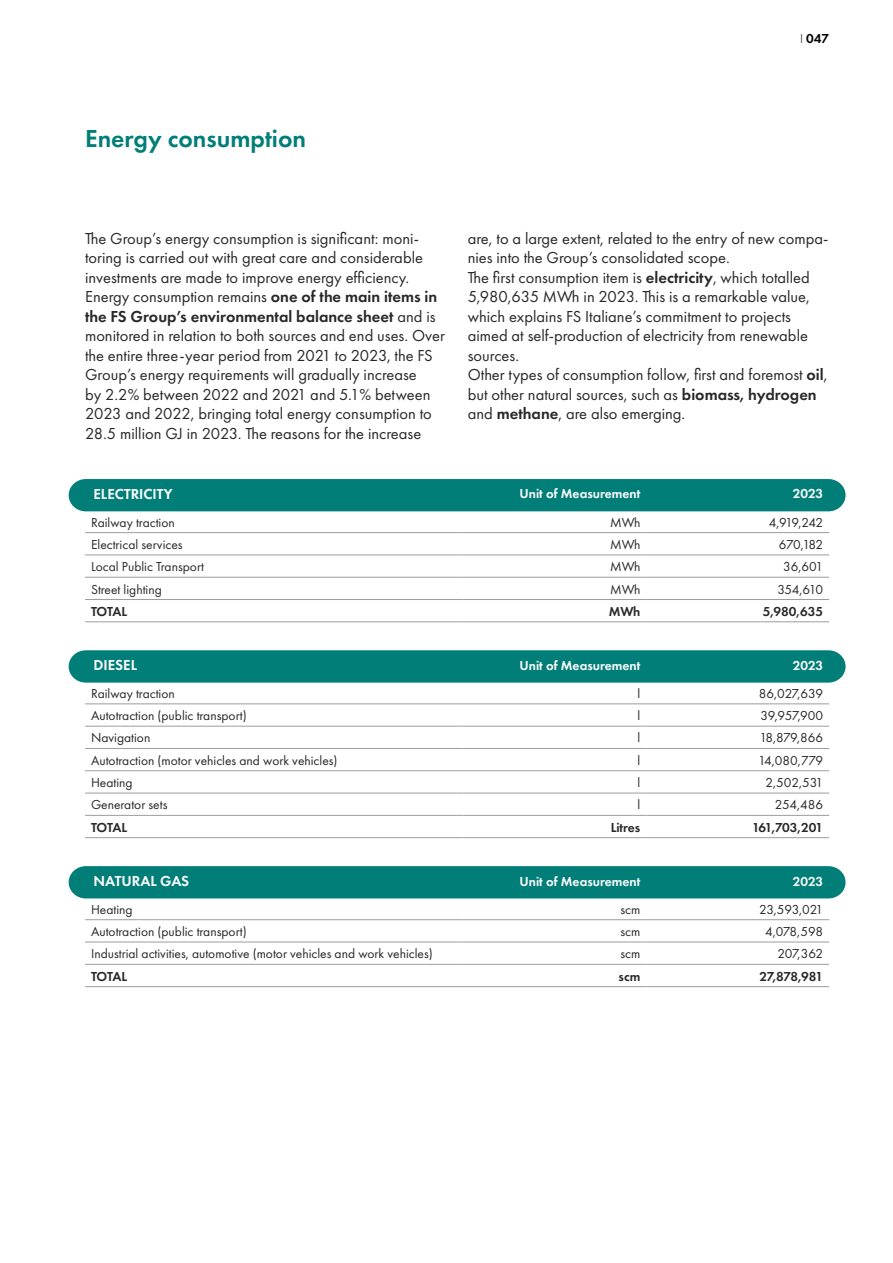
<style>
.page{position:relative;width:893px;height:1263px;background:#fff}
.page>*{position:absolute;margin:0;border:0;box-sizing:border-box;transform-origin:0 0}
.t1{font:600 25.5px "Futura PT";color:#027e78}
.t2{font:16.5px/19.5px "Futura PT";color:#282827}
.t3{font:600 15px "Futura PT";color:#fff}
.t4{font:13.5px "Futura PT";color:#282827}
.t5{font:600 13.5px "Futura PT";color:#fff}
.t6{font:600 13.5px "Futura PT";letter-spacing:-.025em;color:#282827}
.t7{font:600 13.5px "Futura PT";color:#000}
.s1{font-weight:300}
.s2{font-weight:600}
</style>
<div class="page">
<div style="left:69px;top:479px;width:777px;height:32px;background:#027e78"></div>
<hr style="left:85px;top:532px;width:378px;height:1px;background:#9d9d9c">
<hr style="left:85px;top:555px;width:378px;height:1px;background:#9d9d9c">
<hr style="left:85px;top:577px;width:378px;height:1px;background:#9d9d9c">
<hr style="left:85px;top:599px;width:378px;height:1px;background:#9d9d9c">
<hr style="left:85px;top:621px;width:378px;height:1px;background:#9d9d9c">
<hr style="left:463px;top:532px;width:183px;height:1px;background:#9d9d9c">
<hr style="left:646px;top:532px;width:183px;height:1px;background:#9d9d9c">
<hr style="left:463px;top:555px;width:183px;height:1px;background:#9d9d9c">
<hr style="left:646px;top:555px;width:183px;height:1px;background:#9d9d9c">
<hr style="left:463px;top:577px;width:183px;height:1px;background:#9d9d9c">
<hr style="left:646px;top:577px;width:183px;height:1px;background:#9d9d9c">
<hr style="left:463px;top:599px;width:183px;height:1px;background:#9d9d9c">
<hr style="left:646px;top:599px;width:183px;height:1px;background:#9d9d9c">
<hr style="left:463px;top:621px;width:183px;height:1px;background:#9d9d9c">
<hr style="left:646px;top:621px;width:183px;height:1px;background:#9d9d9c">
<svg style="left:69px;top:650px;width:777px;height:33px;background:#09817c"></svg>
<hr style="left:85px;top:704px;width:378px;height:1px;background:#9d9d9c">
<hr style="left:85px;top:726px;width:378px;height:1px;background:#9d9d9c">
<hr style="left:85px;top:748px;width:378px;height:1px;background:#9d9d9c">
<hr style="left:85px;top:770px;width:378px;height:1px;background:#9d9d9c">
<hr style="left:85px;top:793px;width:378px;height:1px;background:#9d9d9c">
<hr style="left:85px;top:815px;width:378px;height:1px;background:#9d9d9c">
<hr style="left:85px;top:837px;width:378px;height:1px;background:#9d9d9c">
<hr style="left:463px;top:704px;width:183px;height:1px;background:#9d9d9c">
<hr style="left:646px;top:704px;width:183px;height:1px;background:#9d9d9c">
<hr style="left:646px;top:726px;width:183px;height:1px;background:#9d9d9c">
<hr style="left:463px;top:748px;width:183px;height:1px;background:#9d9d9c">
<hr style="left:646px;top:748px;width:183px;height:1px;background:#9d9d9c">
<hr style="left:463px;top:793px;width:183px;height:1px;background:#9d9d9c">
<hr style="left:646px;top:793px;width:183px;height:1px;background:#9d9d9c">
<hr style="left:463px;top:815px;width:183px;height:1px;background:#9d9d9c">
<hr style="left:646px;top:815px;width:183px;height:1px;background:#9d9d9c">
<hr style="left:463px;top:837px;width:183px;height:1px;background:#9d9d9c">
<hr style="left:646px;top:837px;width:183px;height:1px;background:#9d9d9c">
<hr style="left:463px;top:726px;width:183px;height:1px;background:#9d9d9c">
<hr style="left:463px;top:770px;width:183px;height:1px;background:#9d9d9c">
<hr style="left:646px;top:770px;width:183px;height:1px;background:#9d9d9c">
<div style="left:69px;top:866px;width:777px;height:32px;background:#027e78"></div>
<hr style="left:85px;top:919px;width:378px;height:1px;background:#9d9d9c">
<hr style="left:85px;top:942px;width:378px;height:1px;background:#9d9d9c">
<hr style="left:85px;top:964px;width:378px;height:1px;background:#9d9d9c">
<hr style="left:85px;top:986px;width:378px;height:1px;background:#9d9d9c">
<hr style="left:463px;top:919px;width:183px;height:1px;background:#9d9d9c">
<hr style="left:646px;top:919px;width:183px;height:1px;background:#9d9d9c">
<hr style="left:463px;top:942px;width:183px;height:1px;background:#9d9d9c">
<hr style="left:646px;top:942px;width:183px;height:1px;background:#9d9d9c">
<hr style="left:463px;top:964px;width:183px;height:1px;background:#9d9d9c">
<hr style="left:646px;top:964px;width:183px;height:1px;background:#9d9d9c">
<hr style="left:463px;top:986px;width:183px;height:1px;background:#9d9d9c">
<hr style="left:646px;top:986px;width:183px;height:1px;background:#9d9d9c">
<h1 class="t1" style="left:85px;top:123px;width:223px">Energy consumption</h1>
<p class="t7" style="left:800px;top:30px;width:31px"><span class="s1">I</span> 047</p>
<p class="t2" style="left:85px;top:228px;width:361px">The Group’s energy consumption is significant: moni&shy;toring is carried out with great care and considerable investments are made to improve energy efficiency.<br>Energy consumption remains <span class="s2">one of the main items in the FS Group’s environmental balance sheet</span> and is monitored in relation to both sources and end uses. Over the entire three-year period from 2021 to 2023, the FS Group’s energy requirements will gradually increase<br>by 2.2% between 2022 and 2021 and 5.1% between 2023 and 2022, bringing total energy consumption to 28.5 million GJ in 2023. The reasons for the increase</p>
<p class="t2" style="left:468px;top:228px;width:362px">are, to a large extent, related to the entry of new compa&shy;nies into the Group’s consolidated scope.<br>The first consumption item is <span class="s2">electricity</span>, which totalled 5,980,635 MWh in 2023. This is a remarkable value, which explains FS Italiane’s commitment to projects aimed at self-production of electricity from renewable sources.<br>Other types of consumption follow, first and foremost <span class="s2">oil</span>, but other natural sources, such as <span class="s2">biomass, hydrogen </span>and <span class="s2">methane</span>, are also emerging.</p>
<p class="t3" style="left:94px;top:485px;width:81px">ELECTRICITY</p>
<p class="t5" style="left:520px;top:485px;width:122px">Unit of Measurement</p>
<p class="t5" style="left:793px;top:485px;width:32px">2023</p>
<p class="t4" style="left:91px;top:514px;width:85px">Railway traction</p>
<p class="t4" style="left:610px;top:514px;width:32px">MWh</p>
<p class="t4" style="left:769px;top:514px;width:56px">4,919,242</p>
<p class="t4" style="left:91px;top:536px;width:93px">Electrical services</p>
<p class="t4" style="left:610px;top:536px;width:32px">MWh</p>
<p class="t4" style="left:779px;top:536px;width:46px">670,182</p>
<p class="t4" style="left:91px;top:559px;width:115px">Local Public Transport</p>
<p class="t4" style="left:610px;top:559px;width:32px">MWh</p>
<p class="t4" style="left:783px;top:559px;width:42px">36,601</p>
<p class="t4" style="left:91px;top:581px;width:72px">Street lighting</p>
<p class="t4" style="left:610px;top:581px;width:32px">MWh</p>
<p class="t4" style="left:777px;top:581px;width:47px">354,610</p>
<p class="t6" style="left:91px;top:603px;width:38px">TOTAL</p>
<p class="t6" style="left:609px;top:603px;width:33px">MWh</p>
<p class="t6" style="left:763px;top:603px;width:62px">5,980,635</p>
<p class="t3" style="left:94px;top:656px;width:45px">DIESEL</p>
<p class="t5" style="left:520px;top:657px;width:122px">Unit of Measurement</p>
<p class="t5" style="left:793px;top:657px;width:32px">2023</p>
<p class="t4" style="left:91px;top:685px;width:85px">Railway traction</p>
<p class="t4" style="left:637px;top:685px;width:4px">l</p>
<p class="t4" style="left:759px;top:685px;width:66px">86,027,639</p>
<p class="t4" style="left:91px;top:708px;width:157px">Autotraction (public transport)</p>
<p class="t4" style="left:637px;top:708px;width:4px">l</p>
<p class="t4" style="left:761px;top:708px;width:64px">39,957,900</p>
<p class="t4" style="left:91px;top:730px;width:61px">Navigation</p>
<p class="t4" style="left:637px;top:730px;width:4px">l</p>
<p class="t4" style="left:759px;top:730px;width:65px">18,879,866</p>
<p class="t4" style="left:91px;top:752px;width:248px">Autotraction (motor vehicles and work vehicles)</p>
<p class="t4" style="left:637px;top:752px;width:4px">l</p>
<p class="t4" style="left:758px;top:752px;width:66px">14,080,779</p>
<p class="t4" style="left:91px;top:774px;width:43px">Heating</p>
<p class="t4" style="left:637px;top:774px;width:4px">l</p>
<p class="t4" style="left:765px;top:774px;width:59px">2,502,531</p>
<p class="t4" style="left:91px;top:797px;width:78px">Generator sets</p>
<p class="t4" style="left:637px;top:797px;width:4px">l</p>
<p class="t4" style="left:775px;top:797px;width:50px">254,486</p>
<p class="t6" style="left:91px;top:819px;width:38px">TOTAL</p>
<p class="t6" style="left:611px;top:819px;width:31px">Litres</p>
<p class="t6" style="left:752px;top:819px;width:72px">161,703,201</p>
<p class="t3" style="left:94px;top:872px;width:97px">NATURAL GAS</p>
<p class="t5" style="left:520px;top:872px;width:122px">Unit of Measurement</p>
<p class="t5" style="left:793px;top:872px;width:32px">2023</p>
<p class="t4" style="left:91px;top:901px;width:43px">Heating</p>
<p class="t4" style="left:620px;top:901px;width:21px">scm</p>
<p class="t4" style="left:759px;top:901px;width:65px">23,593,021</p>
<p class="t4" style="left:91px;top:923px;width:157px">Autotraction (public transport)</p>
<p class="t4" style="left:620px;top:923px;width:21px">scm</p>
<p class="t4" style="left:765px;top:923px;width:60px">4,078,598</p>
<p class="t4" style="left:91px;top:946px;width:343px">Industrial activities, automotive (motor vehicles and work vehicles)</p>
<p class="t4" style="left:620px;top:946px;width:21px">scm</p>
<p class="t4" style="left:777px;top:946px;width:47px">207,362</p>
<p class="t6" style="left:91px;top:968px;width:38px">TOTAL</p>
<p class="t6" style="left:619px;top:968px;width:23px">scm</p>
<p class="t6" style="left:759px;top:968px;width:65px">27,878,981</p>
</div>
